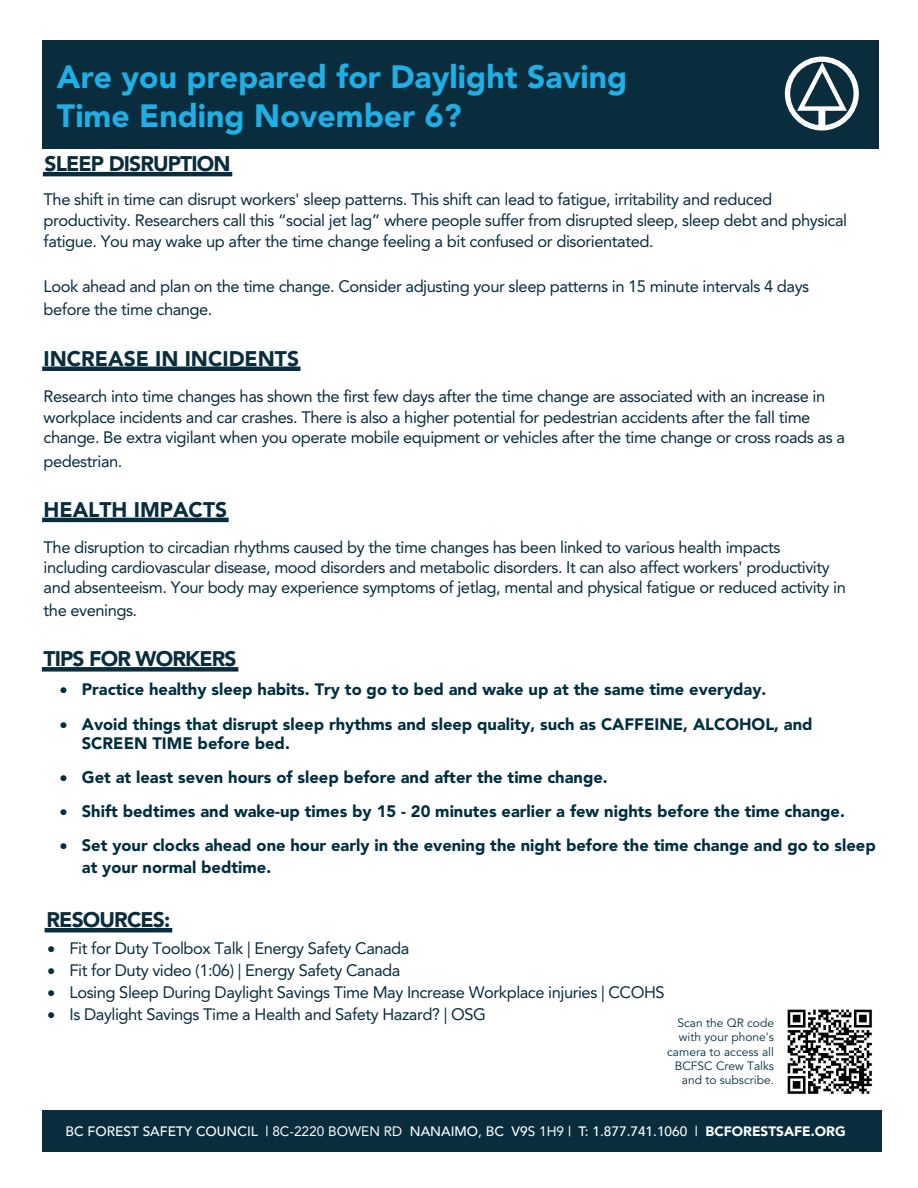
<style>
.page{position:relative;width:918px;height:1188px;background:#fff}
.page>*{position:absolute;margin:0;border:0;box-sizing:border-box;transform-origin:0 0}
.t1{font:900 31.95px/38.4px "Avenir LT Std";color:#1dafe5}
.t2{font:900 21px "Avenir LT Std";letter-spacing:-.04em;color:#092d3d}
.t3{font:900 21px "Avenir LT Std";color:#092d3d}
.t4{font:16.5px/20.7px "Avenir LT Std";letter-spacing:-.025em;color:#092d3d}
.t5{font:900 16.5px/19.2px "Avenir LT Std";color:#002f3f}
.t6{font:500 13.65px "Avenir";color:#fff}
.t7{font:12px/14.4px "Avenir LT Std";color:#002f3f;text-align:right}
.s1{font-family:"Avenir LT Std";font-weight:400}
.s2{font-weight:900}
</style>
<div class="page">
<div style="left:42px;top:1110px;width:840px;height:42px;background:#092d3d"></div>
<div style="left:42px;top:40px;width:837px;height:108px;background:#092d3d"></div>
<svg style="left:785px;top:57px;width:74px;height:74px"></svg>
<hr style="left:43px;top:173px;width:189px;height:2px;background:#092d3d">
<img style="left:787px;top:1009px;width:86px;height:86px">
<hr style="left:42px;top:668px;width:196px;height:2px;background:#092d3d">
<hr style="left:42px;top:519px;width:187px;height:2px;background:#092d3d">
<hr style="left:42px;top:367px;width:258px;height:3px;background:#092d3d">
<hr style="left:45px;top:929px;width:127px;height:2px;background:#092d3d">
<h1 class="t1" style="left:57px;top:58px;width:572px">Are you prepared for Daylight Saving<br>Time Ending November 6?</h1>
<p class="t2" style="left:45px;top:151px;width:188px">SLEEP DISRUPTION</p>
<p class="t4" style="left:44px;top:189px;width:805px">The shift in time can disrupt workers' sleep patterns. This shift can lead to fatigue, irritability and reduced productivity. Researchers call this “social jet lag” where people suffer from disrupted sleep, sleep debt and physical fatigue. You may wake up after the time change feeling a bit confused or disorientated.</p>
<p class="t4" style="left:44px;top:275px;width:767px;line-height:23.1px">Look ahead and plan on the time change. Consider adjusting your sleep patterns in 15 minute intervals 4 days before the time change.</p>
<p class="t3" style="left:44px;top:346px;width:257px">INCREASE IN INCIDENTS</p>
<p class="t4" style="left:44px;top:386px;width:803px">Research into time changes has shown the first few days after the time change are associated with an increase in workplace incidents and car crashes. There is also a higher potential for pedestrian accidents after the fall time change. Be extra vigilant when you operate mobile equipment or vehicles after the time change or cross roads as a</p>
<p class="t4" style="left:44px;top:451px;width:80px">pedestrian.</p>
<p class="t3" style="left:44px;top:497px;width:185px">HEALTH IMPACTS</p>
<p class="t4" style="left:44px;top:537px;width:804px;line-height:20.2px">The disruption to circadian rhythms caused by the time changes has been linked to various health impacts including cardiovascular disease, mood disorders and metabolic disorders. It can also affect workers' productivity and absenteeism. Your body may experience symptoms of jetlag, mental and physical fatigue or reduced activity in</p>
<p class="t4" style="left:44px;top:600px;width:95px">the evenings.</p>
<p class="t2" style="left:44px;top:646px;width:195px">TIPS FOR WORKERS</p>
<p class="t5" style="left:60px;top:680px;width:708px">• Practice healthy sleep habits. Try to go to bed and wake up at the same time everyday.</p>
<p class="t5" style="left:82px;top:714px;width:732px;text-indent:-22px">• Avoid things that disrupt sleep rhythms and sleep quality, such as CAFFEINE, ALCOHOL, and<br>SCREEN TIME before bed.</p>
<p class="t5" style="left:60px;top:768px;width:550px">• Get at least seven hours of sleep before and after the time change.</p>
<p class="t5" style="left:60px;top:802px;width:787px">• Shift bedtimes and wake-up times by 15 - 20 minutes earlier a few nights before the time change.</p>
<p class="t5" style="left:82px;top:835px;width:795px;line-height:21.5px;text-indent:-22px">• Set your clocks ahead one hour early in the evening the night before the time change and go to sleep at your normal bedtime.</p>
<p class="t2" style="left:47px;top:907px;width:125px">RESOURCES:</p>
<p class="t4" style="left:48px;top:938px;width:363px">• Fit for Duty Toolbox Talk | Energy Safety Canada</p>
<p class="t4" style="left:48px;top:960px;width:354px">• Fit for Duty video (1:06) | Energy Safety Canada</p>
<p class="t4" style="left:48px;top:982px;width:619px">• Losing Sleep During Daylight Savings Time May Increase Workplace injuries | CCOHS</p>
<p class="t4" style="left:48px;top:1004px;width:440px">• Is Daylight Savings Time a Health and Safety Hazard? | OSG</p>
<p class="t7" style="left:667px;top:1016px;width:108px">Scan the QR code with your phone's camera to access all<br>BCFSC Crew Talks and to subscribe.</p>
<p class="t6" style="left:66px;top:1119px;width:782px">BC FOREST SAFETY COUNCIL | <span class="s1">8C-2220 BOWEN RD</span> NANAIMO, BC V9<span class="s1">S 1H9</span> | T: 1.877.741.1060 | <span class="s2">BCFORESTSAFE.ORG</span></p>
</div>
